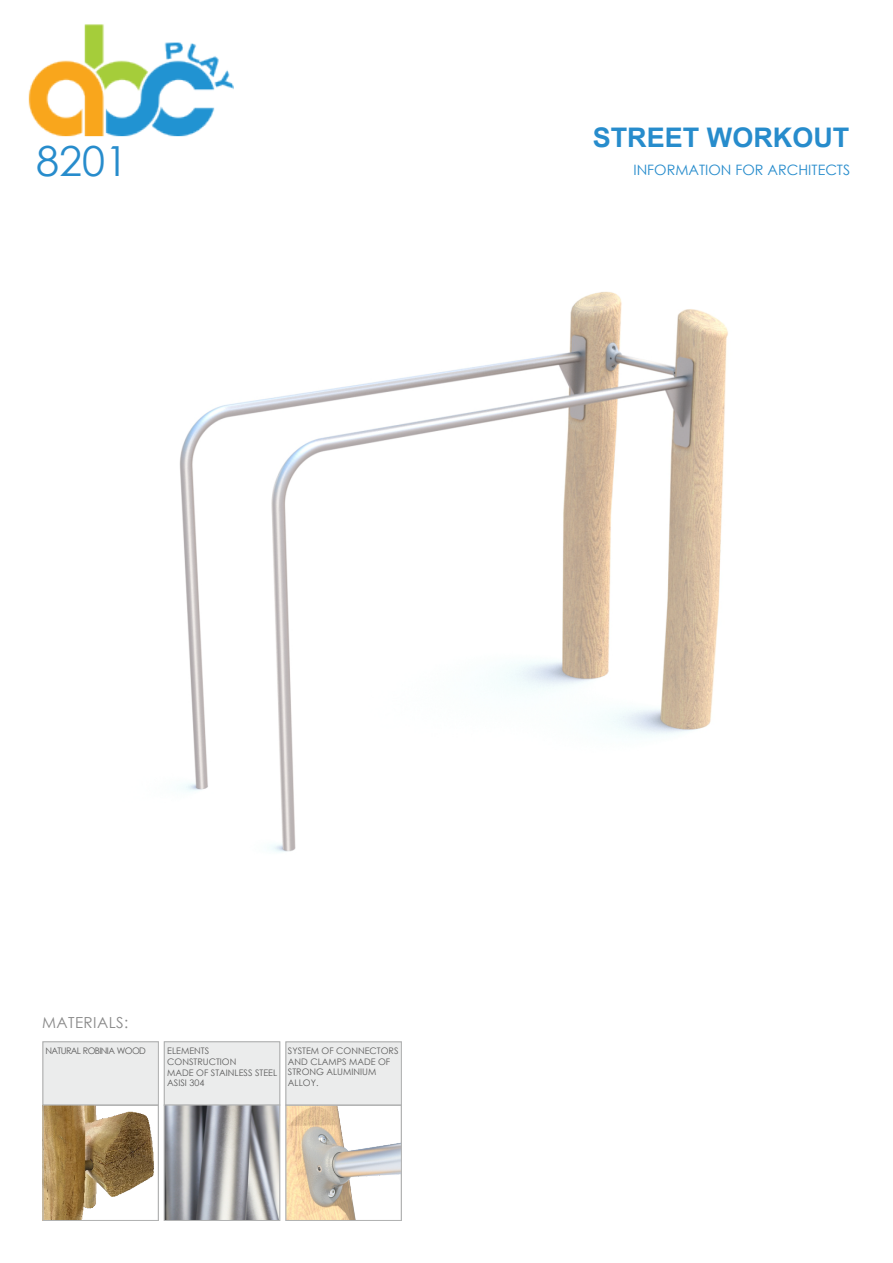
<style>
.page{position:relative;width:893px;height:1263px;background:#fff}
.page>*{position:absolute;margin:0;border:0;box-sizing:border-box;transform-origin:0 0}
.t1{font:41.4px "Century Gothic";color:#278ccc}
.t2{font:700 27px "Arial";color:#278ccc}
.t3{font:15.15px "Century Gothic";letter-spacing:.03em;color:#898989}
.t4{font:14.4px "Century Gothic";color:#278ccc}
.t5{font:9px/10.6px "Century Gothic";color:#5b5b5b}
.t6{font:9px "Century Gothic";letter-spacing:-.07em;color:#5b5b5b}
</style>
<div class="page">
<img style="left:179px;top:291px;width:549px;height:561px">
<hr style="left:848px;top:862px;width:2px;height:337px;background:#898989">
<img style="left:45px;top:1107px;width:109px;height:112px">
<img style="left:288px;top:1107px;width:112px;height:112px">
<div style="left:164px;top:1041px;width:116px;height:64px;background:#ebecec;border:1px solid #b2b3b3"></div>
<svg style="left:166px;top:1107px;width:112px;height:112px"></svg>
<div style="left:164px;top:1105px;width:116px;height:116px;border:1px solid #b2b3b3"></div>
<div style="left:43px;top:1041px;width:116px;height:64px;background:#ebecec;border:1px solid #b2b3b3"></div>
<div style="left:43px;top:1105px;width:116px;height:116px;border:1px solid #b2b3b3"></div>
<div style="left:286px;top:1041px;width:116px;height:64px;background:#ebecec;border:1px solid #b2b3b3"></div>
<div style="left:286px;top:1105px;width:116px;height:116px;border:1px solid #b2b3b3"></div>
<img style="left:28px;top:24px;width:205px;height:113px">
<h1 class="t1" style="left:36px;top:132px;width:93px">8201</h1>
<h2 class="t2" style="left:593px;top:118px;width:258px">STREET WORKOUT</h2>
<h3 class="t4" style="left:633px;top:160px;width:218px">INFORMATION FOR ARCHITECTS</h3>
<h3 class="t3" style="left:42px;top:1012px;width:88px">MATERIALS:</h3>
<p class="t6" style="left:46px;top:1044px;width:102px">NATURAL ROBINIA WOOD</p>
<p class="t5" style="left:288px;top:1045px;width:112px">SYSTEM OF CONNECTORS<br>AND CLAMPS MADE OF<br>STRONG ALUMINIUM<br>ALLOY.</p>
<p class="t5" style="left:167px;top:1045px;width:111px">ELEMENTS<br>CONSTRUCTION<br>MADE OF STAINLESS STEEL<br>ASISI 304</p>
</div>
